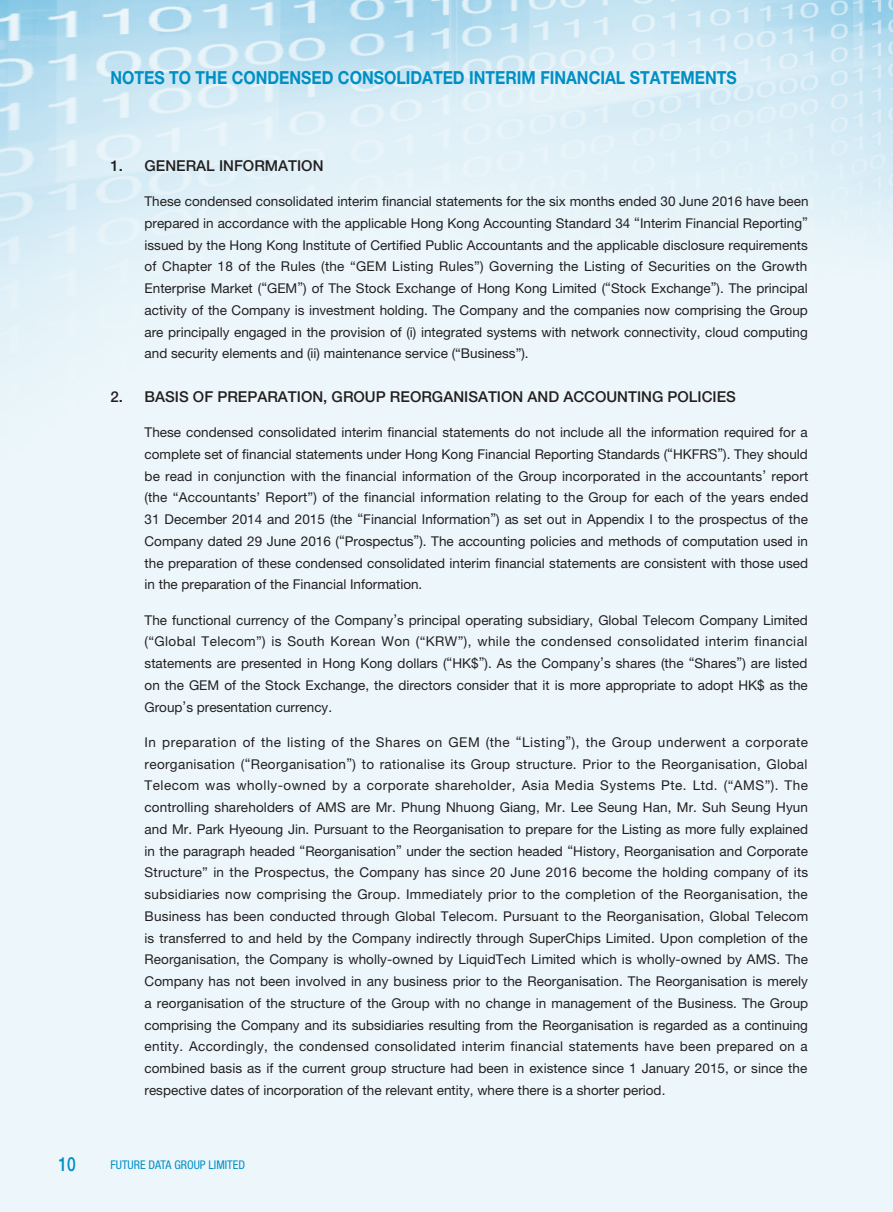
<style>
.page{position:relative;width:893px;height:1212px;background:#fff}
.page>*{position:absolute;margin:0;border:0;box-sizing:border-box;transform-origin:0 0}
.t1{font:500 19.5px "Helvetica Neue LT Std";color:#008fc5;scale:.8 1}
.t2{font:700 18px "Helvetica Neue LT Std";color:#008fc5;scale:.88 1}
._3__標題{font:500 15px "Helvetica Neue LT Std";color:#231f20}
._1__內文{font:13.5px/21.8px "Helvetica Neue LT Std";color:#231f20;text-align:justify}
.t3{font:condensed 12px "Helvetica Neue LT Std";color:#008fc5}
</style>
<div class="page">
<img style="left:0;top:0;width:892px;height:1212px">
<h2 class="t2" style="left:111px;top:67px;width:713px">NOTES TO THE CONDENSED CONSOLIDATED INTERIM FINANCIAL STATEMENTS</h2>
<p class="_3__標題" style="left:111px;top:156px;width:214px">1. GENERAL INFORMATION</p>
<p class="_1__內文" style="left:145px;top:190px;width:665px">These condensed consolidated interim financial statements for the six months ended 30 June 2016 have been prepared in accordance with the applicable Hong Kong Accounting Standard 34 “Interim Financial Reporting” issued by the Hong Kong Institute of Certified Public Accountants and the applicable disclosure requirements of Chapter 18 of the Rules (the “GEM Listing Rules”) Governing the Listing of Securities on the Growth Enterprise Market (“GEM”) of The Stock Exchange of Hong Kong Limited (“Stock Exchange”). The principal activity of the Company is investment holding. The Company and the companies now comprising the Group are principally engaged in the provision of (i) integrated systems with network connectivity, cloud computing and security elements and (ii) maintenance service (“Business”).</p>
<p class="_3__標題" style="left:111px;top:387px;width:627px">2. BASIS OF PREPARATION, GROUP REORGANISATION AND ACCOUNTING POLICIES</p>
<p class="_1__內文" style="left:145px;top:421px;width:665px">These condensed consolidated interim financial statements do not include all the information required for a complete set of financial statements under Hong Kong Financial Reporting Standards (“HKFRS”). They should be read in conjunction with the financial information of the Group incorporated in the accountants’ report (the “Accountants’ Report”) of the financial information relating to the Group for each of the years ended 31 December 2014 and 2015 (the “Financial Information”) as set out in Appendix I to the prospectus of the Company dated 29 June 2016 (“Prospectus”). The accounting policies and methods of computation used in the preparation of these condensed consolidated interim financial statements are consistent with those used in the preparation of the Financial Information.</p>
<p class="_1__內文" style="left:145px;top:609px;width:665px">The functional currency of the Company’s principal operating subsidiary, Global Telecom Company Limited (“Global Telecom”) is South Korean Won (“KRW”), while the condensed consolidated interim financial statements are presented in Hong Kong dollars (“HK$”). As the Company’s shares (the “Shares”) are listed on the GEM of the Stock Exchange, the directors consider that it is more appropriate to adopt HK$ as the Group’s presentation currency.</p>
<p class="_1__內文" style="left:145px;top:731px;width:665px">In preparation of the listing of the Shares on GEM (the “Listing”), the Group underwent a corporate reorganisation (“Reorganisation”) to rationalise its Group structure. Prior to the Reorganisation, Global Telecom was wholly-owned by a corporate shareholder, Asia Media Systems Pte. Ltd. (“AMS”). The controlling shareholders of AMS are Mr. Phung Nhuong Giang, Mr. Lee Seung Han, Mr. Suh Seung Hyun and Mr. Park Hyeoung Jin. Pursuant to the Reorganisation to prepare for the Listing as more fully explained in the paragraph headed “Reorganisation” under the section headed “History, Reorganisation and Corporate Structure” in the Prospectus, the Company has since 20 June 2016 become the holding company of its subsidiaries now comprising the Group. Immediately prior to the completion of the Reorganisation, the Business has been conducted through Global Telecom. Pursuant to the Reorganisation, Global Telecom is transferred to and held by the Company indirectly through SuperChips Limited. Upon completion of the Reorganisation, the Company is wholly-owned by LiquidTech Limited which is wholly-owned by AMS. The Company has not been involved in any business prior to the Reorganisation. The Reorganisation is merely a reorganisation of the structure of the Group with no change in management of the Business. The Group comprising the Company and its subsidiaries resulting from the Reorganisation is regarded as a continuing entity. Accordingly, the condensed consolidated interim financial statements have been prepared on a combined basis as if the current group structure had been in existence since 1 January 2015, or since the respective dates of incorporation of the relevant entity, where there is a shorter period.</p>
<p class="t1" style="left:58px;top:1152px;width:23px">10</p>
<p class="t3" style="left:111px;top:1157px;width:136px">FUTURE DATA GROUP LIMITED</p>
</div>
